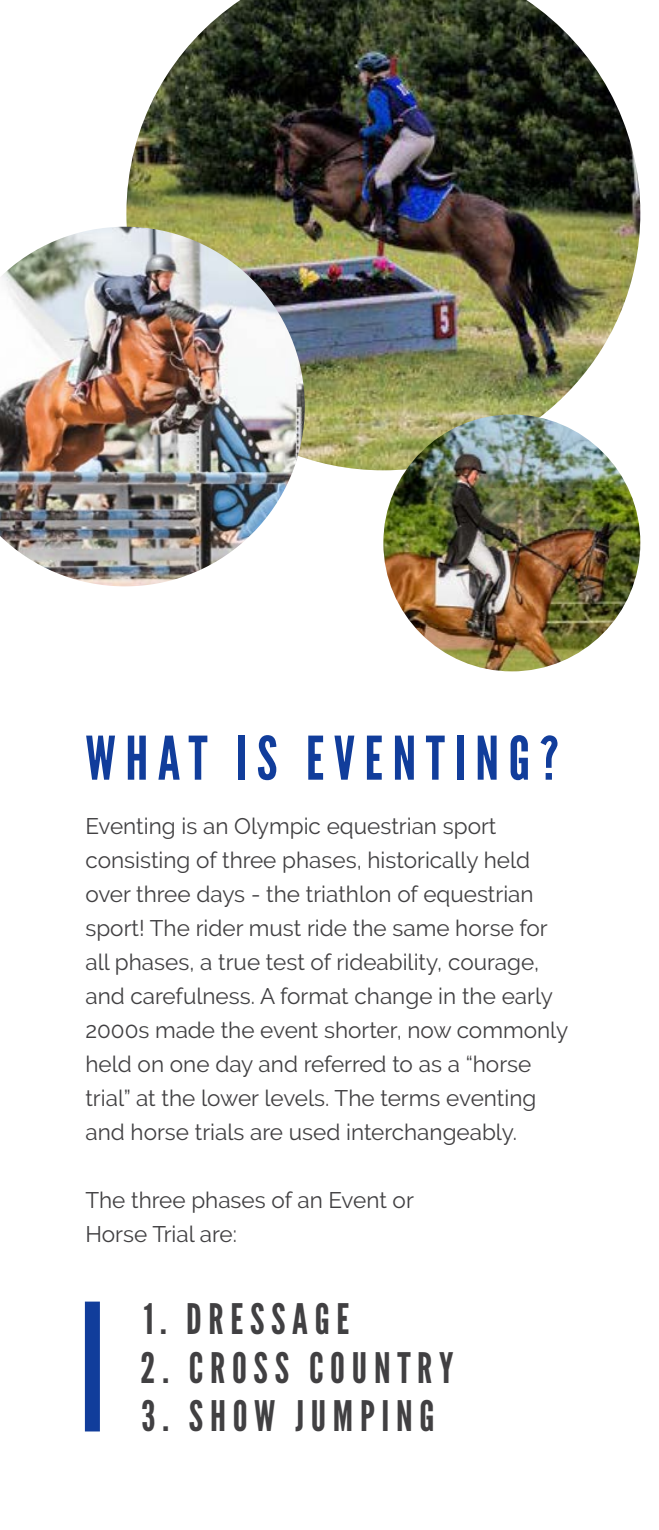
<style>
.page{position:relative;width:659px;height:1530px;background:#fff}
.page>*{position:absolute;margin:0;border:0;box-sizing:border-box;transform-origin:0 0}
.Title_Heading{font:60px "League Gothic";letter-spacing:.16em;color:#113d9b}
.Title_Heading-2{font:42px "League Gothic";letter-spacing:.16em;color:#414042}
.Body_Text{font:22.5px/34px "Raleway";color:#414042}
</style>
<div class="page">
<div style="left:85px;top:1302px;width:15px;height:129px;background:#113d9b"></div>
<img style="left:126px;top:0;width:514px;height:470px">
<img style="left:383px;top:414px;width:257px;height:257px;border-radius:128px">
<img style="left:0;top:227px;width:305px;height:359px">
<p class="Title_Heading" style="left:85px;top:723px;width:475px">WHAT IS EVENTING?</p>
<p class="Body_Text" style="left:85px;top:809px;width:484px">Eventing is an Olympic equestrian sport consisting of three phases, historically held over three days - the triathlon of equestrian sport! The rider must ride the same horse for all phases, a true test of rideability, courage, and carefulness. A format change in the early 2000s made the event shorter, now commonly held on one day and referred to as a “horse trial” at the lower levels. The terms eventing and horse trials are used interchangeably.</p>
<p class="Body_Text" style="left:85px;top:1183px;width:330px">The three phases of an Event or<br>Horse Trial are:</p>
<p class="Title_Heading-2" style="left:144px;top:1294px;width:207px">1. DRESSAGE</p>
<p class="Title_Heading-2" style="left:141px;top:1343px;width:314px">2. CROSS COUNTRY</p>
<p class="Title_Heading-2" style="left:142px;top:1392px;width:294px">3. SHOW JUMPING</p>
</div>
